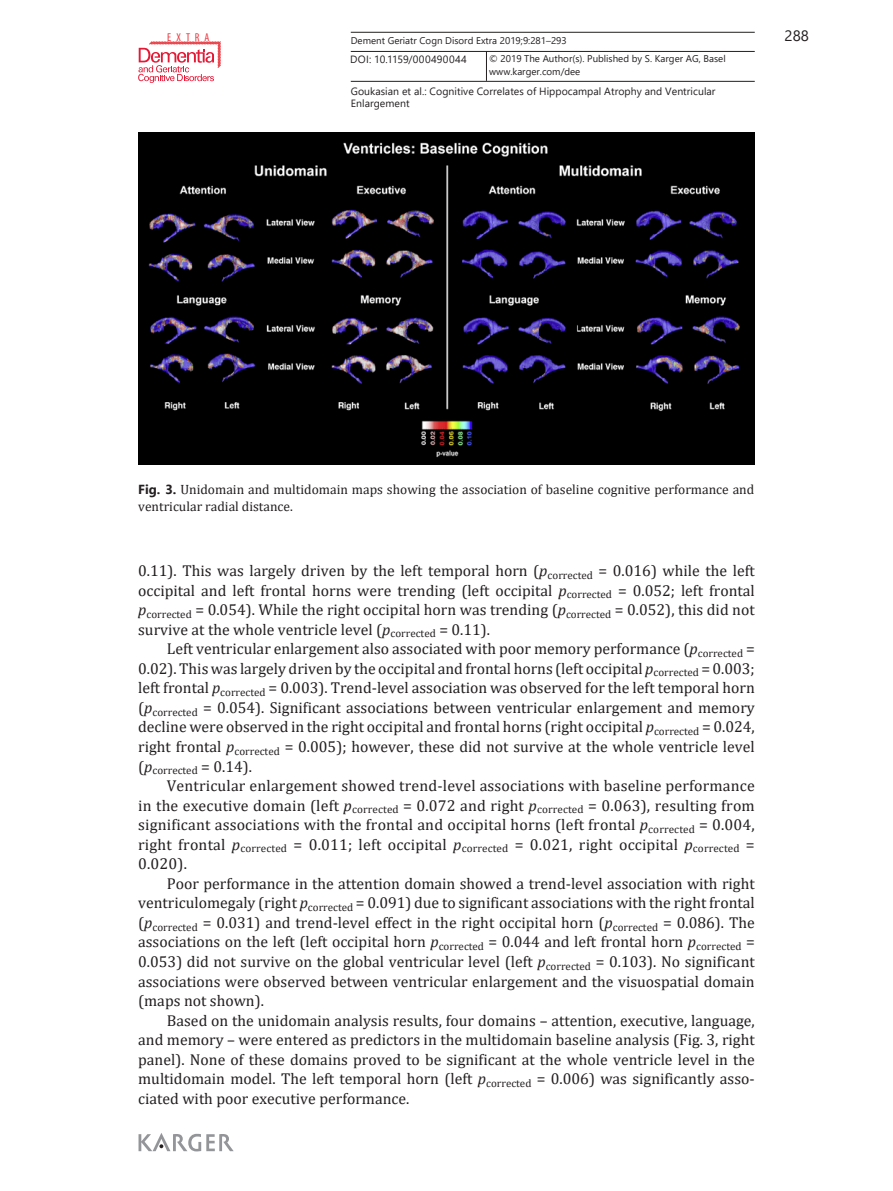
<style>
.page{position:relative;width:893px;height:1191px;background:#fff}
.page>*{position:absolute;margin:0;border:0;box-sizing:border-box;transform-origin:0 0}
.t1{font:15.75px/19.5px "Cambria";color:#231f20;text-align:justify}
.t2{font:15px "Segoe UI";color:#231f20}
.t3{font:13.5px/17.4px "Cambria";color:#231f20}
.t4{font:condensed 11.4px "Myriad Pro";letter-spacing:.445em;color:#e93840}
.t5{font:10.95px "Cambria";color:#231f20}
.t6{font:10.5px/12px "Segoe UI";letter-spacing:.005em;color:#231f20}
.t7{font:10.5px "Segoe UI";letter-spacing:.03em;color:#231f20}
.t8{font:9.75px "Segoe UI";color:#231f20}
.s1{font-family:"Segoe UI";font-weight:700;font-size:13.2px}
.s2{font-style:italic}
</style>
<div class="page">
<svg style="left:138px;top:41px;width:83px;height:42px"></svg>
<hr style="left:351px;top:51px;width:404px;height:1px;background:#231f20">
<hr style="left:351px;top:81px;width:404px;height:1px;background:#231f20">
<hr style="left:351px;top:32px;width:404px;height:1px;background:#231f20">
<svg style="left:139px;top:1133px;width:95px;height:18px"></svg>
<hr style="left:486px;top:51px;width:1px;height:30px;background:#231f20">
<img style="left:138px;top:133px;width:617px;height:331px">
<p class="t4" style="left:167px;top:31px;width:44px">EXTRA</p>
<p class="t8" style="left:351px;top:31px;width:217px">Dement Geriatr Cogn Disord Extra 2019;9:281–293</p>
<p class="t7" style="left:350px;top:49px;width:118px">DOI: 10.1159/000490044</p>
<p class="t8" style="left:489px;top:50px;width:238px">© 2019 The Author(s). Published by S. Karger AG, Basel</p>
<p class="t8" style="left:489px;top:62px;width:93px">www.karger.com/dee</p>
<p class="t6" style="left:351px;top:84px;width:366px">Goukasian et al.: Cognitive Correlates of Hippocampal Atrophy and Ventricular<br>Enlargement</p>
<p class="t2" style="left:785px;top:22px;width:26px">288</p>
<p class="t3" style="left:138px;top:480px;width:618px"><span class="s1">Fig. 3.</span> Unidomain and multidomain maps showing the association of baseline cognitive performance and ventricular radial distance.</p>
<p class="t1" style="left:138px;top:561px;width:618px">0.11). This was largely driven by the left temporal horn (<span class="s2">p</span><sub>corrected</sub> = 0.016) while the left occipital and left frontal horns were trending (left occipital <span class="s2">p</span><sub>corrected</sub> = 0.052; left frontal <span class="s2">p</span><sub>corrected</sub> = 0.054). While the right occipital horn was trending (<span class="s2">p</span><sub>corrected</sub> = 0.052), this did not survive at the whole ventricle level (<span class="s2">p</span><sub>corrected</sub> = 0.11).</p>
<p class="t1" style="left:138px;top:639px;width:618px;text-indent:29px">Left ventricular enlargement also associated with poor memory performance (<span class="s2">p</span><sub>corrected</sub> = 0.02). This was largely driven by the occipital and frontal horns (left occipital <span class="s2">p</span><sub>corrected</sub> = 0.003; left frontal <span class="s2">p</span><sub>corrected</sub> = 0.003). Trend-level association was observed for the left temporal horn (<span class="s2">p</span><sub>corrected</sub> = 0.054). Significant associations between ventricular enlargement and memory decline were observed in the right occipital and frontal horns (right occipital <span class="s2">p</span><sub>corrected</sub> = 0.024, right frontal <span class="s2">p</span><sub>corrected</sub> = 0.005); however, these did not survive at the whole ventricle level</p>
<p class="t5" style="left:138px;top:764px;width:115px"><sup>(</sup><sup>p</sup>corrected <sup>=</sup> <sup>0.14).</sup></p>
<p class="t1" style="left:138px;top:776px;width:618px;text-indent:29px">Ventricular enlargement showed trend-level associations with baseline performance in the executive domain (left <span class="s2">p</span><sub>corrected</sub> = 0.072 and right <span class="s2">p</span><sub>corrected</sub> = 0.063), resulting from significant associations with the frontal and occipital horns (left frontal <span class="s2">p</span><sub>corrected</sub> = 0.004, right frontal <span class="s2">p</span><sub>corrected</sub> = 0.011; left occipital <span class="s2">p</span><sub>corrected</sub> = 0.021, right occipital <span class="s2">p</span><sub>corrected</sub> = 0.020).</p>
<p class="t1" style="left:138px;top:873px;width:618px;text-indent:29px">Poor performance in the attention domain showed a trend-level association with right ventriculomegaly (right <span class="s2">p</span><sub>corrected</sub> = 0.091) due to significant associations with the right frontal (<span class="s2">p</span><sub>corrected</sub> = 0.031) and trend-level effect in the right occipital horn (<span class="s2">p</span><sub>corrected</sub> = 0.086). The associations on the left (left occipital horn <span class="s2">p</span><sub>corrected</sub> = 0.044 and left frontal horn <span class="s2">p</span><sub>corrected</sub> = 0.053) did not survive on the global ventricular level (left <span class="s2">p</span><sub>corrected</sub> = 0.103). No significant associations were observed between ventricular enlargement and the visuospatial domain (maps not shown).</p>
<p class="t1" style="left:138px;top:1010px;width:618px;text-indent:29px">Based on the unidomain analysis results, four domains – attention, executive, language, and memory – were entered as predictors in the multidomain baseline analysis (Fig. 3, right panel). None of these domains proved to be significant at the whole ventricle level in the multidomain model. The left temporal horn (left <span class="s2">p</span><sub>corrected</sub> = 0.006) was significantly asso&shy;ciated with poor executive performance.</p>
</div>
